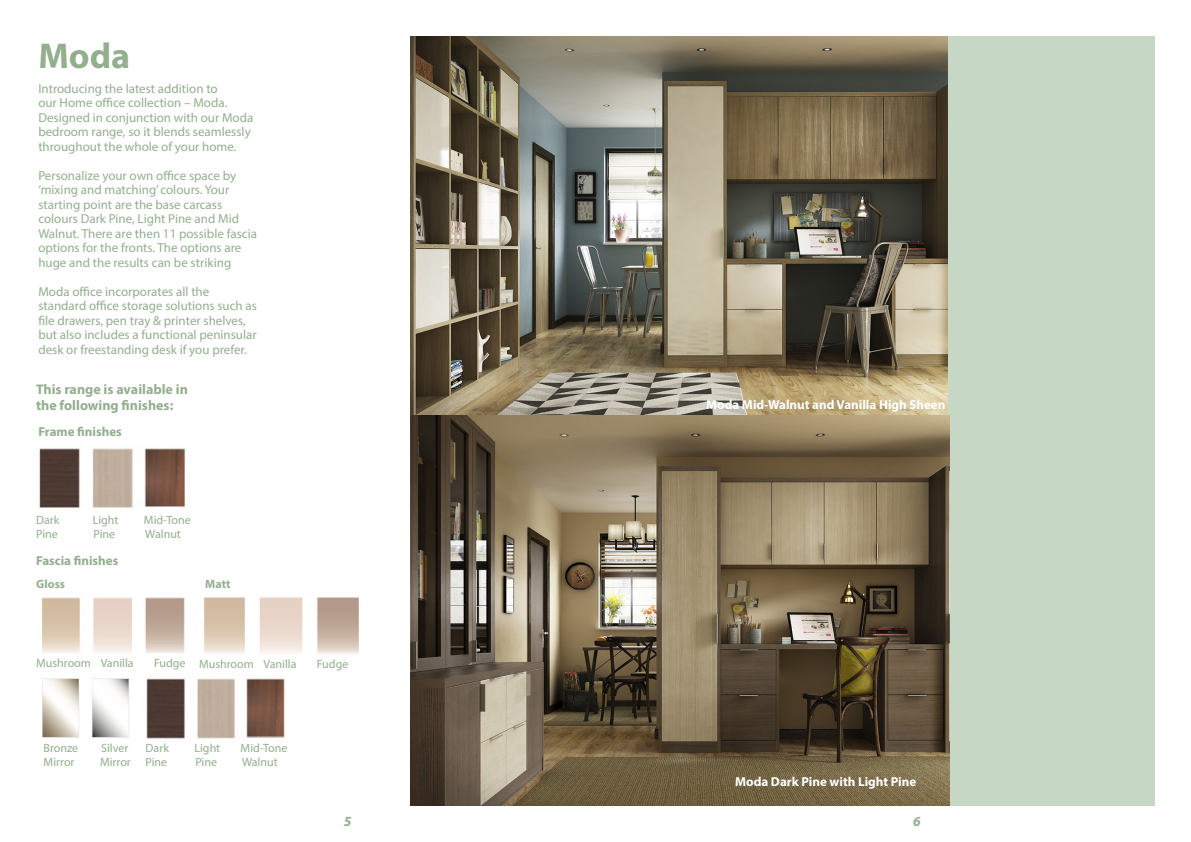
<style>
.page{position:relative;width:1191px;height:842px;background:#fff}
.page>*{position:absolute;margin:0;border:0;box-sizing:border-box;transform-origin:0 0}
.t1{font:700 36px "Myriad Pro";color:#93af8e}
.t2{font:700 14px/16.8px "Myriad Pro";color:#93af8e}
.t3{font:italic 700 14px "Myriad Pro";color:#93af8e}
.t4{font:13px/14.5px "Myriad Pro";color:#93af8e}
.t5{font:700 13px "Myriad Pro";color:#fff}
.t6{font:700 13px "Myriad Pro";color:#93af8e}
.t7{font:12px "Myriad Pro";color:#93af8e}
.t8{font:700 12px "Myriad Pro";color:#93af8e}
</style>
<div class="page">
<div style="left:439px;top:36px;width:716px;height:770px;background:#c7d7c6"></div>
<img style="left:410px;top:36px;width:538px;height:379px">
<img style="left:410px;top:415px;width:539px;height:391px">
<img style="left:39px;top:448px;width:147px;height:60px">
<img style="left:41px;top:597px;width:144px;height:56px">
<img style="left:42px;top:678px;width:87px;height:60px">
<img style="left:204px;top:597px;width:155px;height:57px">
<img style="left:146px;top:678px;width:140px;height:61px">
<p class="t1" style="left:38px;top:32px;width:93px">Moda</p>
<p class="t4" style="left:38px;top:81px;width:216px">Introducing the latest addition to<br>our Home office collection – Moda.<br>Designed in conjunction with our Moda bedroom range, so it blends seamlessly throughout the whole of your home.</p>
<p class="t4" style="left:38px;top:168px;width:220px">Personalize your own office space by ‘mixing and matching’ colours. Your starting point are the base carcass colours Dark Pine, Light Pine and Mid Walnut. There are then 11 possible fascia options for the fronts. The options are huge and the results can be striking</p>
<p class="t4" style="left:38px;top:284px;width:220px">Moda office incorporates all the standard office storage solutions such as file drawers, pen tray &amp; printer shelves, but also includes a functional peninsular desk or freestanding desk if you prefer.</p>
<p class="t2" style="left:36px;top:380px;width:153px">This range is available in the following finishes:</p>
<p class="t6" style="left:38px;top:423px;width:85px">Frame finishes</p>
<p class="t7" style="left:36px;top:512px;width:25px">Dark</p>
<p class="t7" style="left:93px;top:512px;width:27px">Light</p>
<p class="t7" style="left:144px;top:512px;width:48px">Mid-Tone</p>
<p class="t7" style="left:36px;top:526px;width:23px">Pine</p>
<p class="t7" style="left:93px;top:526px;width:23px">Pine</p>
<p class="t7" style="left:145px;top:526px;width:37px">Walnut</p>
<p class="t6" style="left:36px;top:552px;width:84px">Fascia finishes</p>
<p class="t8" style="left:36px;top:576px;width:30px">Gloss</p>
<p class="t8" style="left:205px;top:576px;width:27px">Matt</p>
<p class="t7" style="left:36px;top:656px;width:99px">Mushroom Vanilla</p>
<p class="t7" style="left:154px;top:656px;width:33px">Fudge</p>
<p class="t7" style="left:199px;top:657px;width:99px">Mushroom Vanilla</p>
<p class="t7" style="left:317px;top:657px;width:33px">Fudge</p>
<p class="t7" style="left:44px;top:740px;width:36px">Bronze</p>
<p class="t7" style="left:101px;top:740px;width:29px">Silver</p>
<p class="t7" style="left:44px;top:755px;width:32px">Mirror</p>
<p class="t7" style="left:100px;top:755px;width:32px">Mirror</p>
<p class="t7" style="left:146px;top:740px;width:25px">Dark</p>
<p class="t7" style="left:194px;top:740px;width:27px">Light</p>
<p class="t7" style="left:241px;top:740px;width:48px">Mid-Tone</p>
<p class="t7" style="left:146px;top:755px;width:23px">Pine</p>
<p class="t7" style="left:195px;top:755px;width:23px">Pine</p>
<p class="t7" style="left:242px;top:755px;width:37px">Walnut</p>
<p class="t5" style="left:706px;top:396px;width:241px">Moda Mid-Walnut and Vanilla High Sheen</p>
<p class="t5" style="left:735px;top:773px;width:183px">Moda Dark Pine with Light Pine</p>
<p class="t3" style="left:344px;top:812px;width:9px">5</p>
<p class="t3" style="left:913px;top:812px;width:9px">6</p>
</div>
